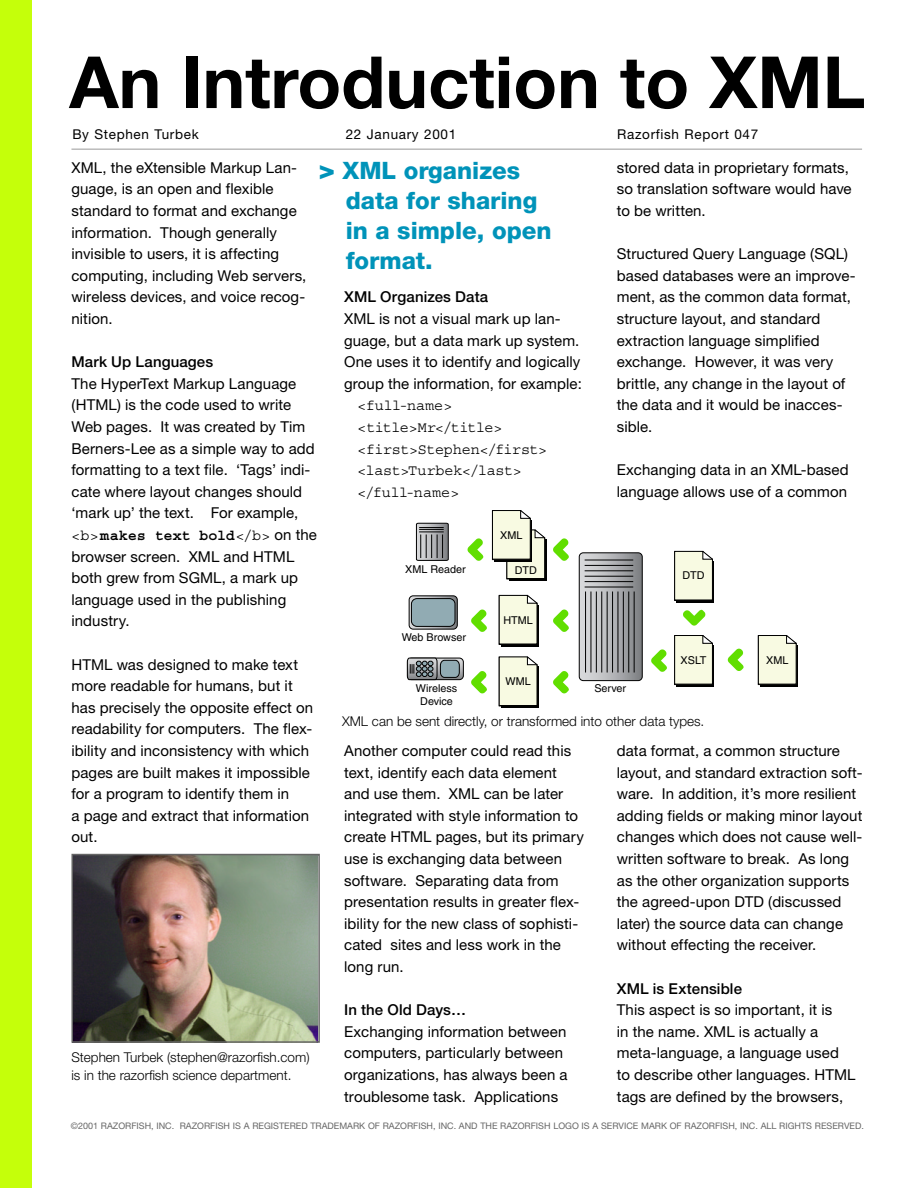
<style>
.page{position:relative;width:918px;height:1188px;background:#fff}
.page>*{position:absolute;margin:0;border:0;box-sizing:border-box;transform-origin:0 0}
.t1{font:700 72px "Helvetica Neue";color:#000}
.t2{font:800 24px/30px "Helvetica Neue";color:#0093b9}
.t3{font:15px/21.6px "Helvetica Neue";letter-spacing:.005em;color:#000}
.t4{font:15px "Courier";letter-spacing:-.015em;color:#000}
.t5{font:15px "Courier";letter-spacing:-.035em;color:#000}
.t6{font:500 15px "Helvetica Neue";letter-spacing:.01em;color:#000}
.t7{font:300 13.5px/18px "Helvetica Neue";color:#000}
.t8{font:13.5px "Helvetica Neue";letter-spacing:.05em;color:#000}
.t9{font:10.8px/13px "Helvetica";color:#000;text-align:center}
.t10{font:9px "Helvetica Neue";color:#666}
.s1{font-size:27px}
.s2{font-weight:500}
.s3{font-family:"Courier"}
.s4{font-family:"Courier";font-weight:700}
</style>
<div class="page">
<img style="left:74px;top:857px;width:243px;height:183px">
<div style="left:71px;top:854px;width:249px;height:189px;border:2px solid #666"></div>
<div style="left:677px;top:561px;width:37px;height:41px;background:#000"></div>
<svg style="left:674px;top:550px;width:39px;height:51px;background:#dddfcb"></svg>
<div style="left:677px;top:645px;width:37px;height:42px;background:#000"></div>
<svg style="left:674px;top:635px;width:39px;height:50px;background:#dedfcb"></svg>
<div style="left:761px;top:645px;width:37px;height:42px;background:#000"></div>
<svg style="left:757px;top:635px;width:40px;height:50px;background:#dddeca"></svg>
<svg style="left:579px;top:553px;width:63px;height:128px;background:#a8a9ac"></svg>
<div style="left:579px;top:552px;width:64px;height:129px;border:1px solid #000;border-radius:4px"></div>
<hr style="left:585px;top:592px;width:1px;height:81px;background:#000">
<hr style="left:591px;top:592px;width:1px;height:81px;background:#000">
<hr style="left:596px;top:592px;width:1px;height:81px;background:#000">
<hr style="left:601px;top:592px;width:1px;height:81px;background:#000">
<hr style="left:607px;top:592px;width:1px;height:81px;background:#000">
<hr style="left:612px;top:592px;width:1px;height:81px;background:#000">
<hr style="left:618px;top:592px;width:1px;height:81px;background:#000">
<hr style="left:623px;top:592px;width:1px;height:81px;background:#000">
<hr style="left:628px;top:592px;width:1px;height:81px;background:#000">
<hr style="left:634px;top:592px;width:1px;height:81px;background:#000">
<hr style="left:585px;top:587px;width:48px;height:1px;background:#000">
<hr style="left:585px;top:581px;width:48px;height:1px;background:#000">
<hr style="left:585px;top:576px;width:48px;height:1px;background:#000">
<hr style="left:585px;top:570px;width:48px;height:1px;background:#000">
<hr style="left:585px;top:565px;width:48px;height:1px;background:#000">
<hr style="left:585px;top:560px;width:48px;height:1px;background:#000">
<svg style="left:416px;top:522px;width:33px;height:39px"></svg>
<div style="left:501px;top:666px;width:38px;height:42px;background:#000"></div>
<svg style="left:498px;top:656px;width:40px;height:51px;background:#d9dac7"></svg>
<div style="left:501px;top:605px;width:38px;height:41px;background:#000"></div>
<svg style="left:498px;top:594px;width:40px;height:51px;background:#dbddc9"></svg>
<div style="left:509px;top:539px;width:37px;height:42px;background:#000"></div>
<svg style="left:492px;top:510px;width:54px;height:70px"></svg>
<svg style="left:408px;top:658px;width:55px;height:22px"></svg>
<div style="left:407px;top:658px;width:57px;height:22px;border:1px solid #000;border-radius:4px"></div>
<svg style="left:407px;top:658px;width:53px;height:22px"></svg>
<svg style="left:409px;top:596px;width:48px;height:33px"></svg>
<div style="left:409px;top:595px;width:49px;height:35px;border:1px solid #000;border-radius:4px"></div>
<div style="left:411px;top:599px;width:44px;height:27px;background:#91abb3;border-radius:6px"></div>
<div style="left:411px;top:598px;width:44px;height:29px;border:1px solid #000;border-radius:6px"></div>
<svg style="left:471px;top:609px;width:16px;height:23px"></svg>
<svg style="left:467px;top:538px;width:17px;height:23px"></svg>
<svg style="left:471px;top:671px;width:16px;height:23px"></svg>
<svg style="left:553px;top:609px;width:16px;height:23px"></svg>
<svg style="left:553px;top:538px;width:16px;height:23px"></svg>
<svg style="left:553px;top:671px;width:16px;height:23px"></svg>
<svg style="left:651px;top:649px;width:16px;height:23px"></svg>
<svg style="left:727px;top:648px;width:17px;height:23px"></svg>
<svg style="left:683px;top:609px;width:23px;height:17px"></svg>
<div style="left:0;top:0;width:31px;height:1188px;background:#c5ff0a"></div>
<hr style="left:71px;top:149px;width:791px;height:1px;background:#999">
<p class="t1" style="left:69px;top:38px;width:798px">An Introduction to XML</p>
<p class="t8" style="left:72px;top:126px;width:128px">By Stephen Turbek</p>
<p class="t8" style="left:346px;top:126px;width:112px">22 January 2001</p>
<p class="t8" style="left:617px;top:126px;width:143px">Razorfish Report 047</p>
<p class="t2" style="left:346px;top:155px;width:207px;text-indent:-27px"><span class="s1">&gt;</span> XML organizes data for sharing in a simple, open format.</p>
<p class="t3" style="left:617px;top:156px;width:236px">stored data in proprietary formats, so translation software would have to be written.</p>
<p class="t3" style="left:617px;top:243px;width:240px">Structured Query Language (SQL) based databases were an improve&shy;ment, as the common data format, structure layout, and standard extraction language simplified exchange. However, it was very brittle, any change in the layout of the data and it would be inacces&shy;sible.</p>
<p class="t3" style="left:617px;top:459px;width:233px">Exchanging data in an XML-based language allows use of a common</p>
<p class="t3" style="left:71px;top:156px;width:236px">XML, the eXtensible Markup Lan&shy;guage, is an open and flexible standard to format and exchange information. Though generally invisible to users, it is affecting computing, including Web servers, wireless devices, and voice recog&shy;nition.</p>
<p class="t3" style="left:71px;top:351px;width:247px"><span class="s2">Mark Up Languages<br></span>The HyperText Markup Language (HTML) is the code used to write<br>Web pages. It was created by Tim<br>Berners-Lee as a simple way to add formatting to a text file. ‘Tags’ indi&shy;cate where layout changes should ‘mark up’ the text. For example, <span class="s3">&lt;b&gt;</span><span class="s4">makes text bold</span><span class="s3">&lt;/b&gt;</span> on the browser screen. XML and HTML both grew from SGML, a mark up language used in the publishing industry.</p>
<p class="t3" style="left:71px;top:653px;width:243px">HTML was designed to make text more readable for humans, but it has precisely the opposite effect on readability for computers. The flex&shy;ibility and inconsistency with which pages are built makes it impossible for a program to identify them in<br>a page and extract that information out.</p>
<p class="t6" style="left:344px;top:288px;width:146px">XML Organizes Data</p>
<p class="t3" style="left:344px;top:308px;width:218px">XML is not a visual mark up lan-</p>
<p class="t3" style="left:344px;top:329px;width:237px">guage, but a data mark up system.</p>
<p class="t3" style="left:344px;top:351px;width:238px">One uses it to identify and logically</p>
<p class="t3" style="left:344px;top:372px;width:239px">group the information, for example:</p>
<p class="t4" style="left:358px;top:396px;width:96px">&lt;full-name&gt;</p>
<p class="t5" style="left:358px;top:418px;width:146px">&lt;title&gt;Mr&lt;/title&gt;</p>
<p class="t4" style="left:358px;top:440px;width:191px">&lt;first&gt;Stephen&lt;/first&gt;</p>
<p class="t4" style="left:358px;top:461px;width:165px">&lt;last&gt;Turbek&lt;/last&gt;</p>
<p class="t4" style="left:358px;top:483px;width:103px">&lt;/full-name&gt;</p>
<p class="t9" style="left:500px;top:528px;width:24px">XML</p>
<p class="t9" style="left:405px;top:563px;width:62px">XML Reader</p>
<p class="t9" style="left:515px;top:564px;width:24px">DTD</p>
<p class="t9" style="left:682px;top:569px;width:24px">DTD</p>
<p class="t9" style="left:503px;top:613px;width:31px">HTML</p>
<p class="t9" style="left:402px;top:630px;width:66px">Web Browser</p>
<p class="t9" style="left:681px;top:653px;width:27px">XSLT</p>
<p class="t9" style="left:766px;top:653px;width:24px">XML</p>
<p class="t9" style="left:506px;top:675px;width:27px">WML</p>
<p class="t9" style="left:594px;top:682px;width:33px">Server</p>
<p class="t9" style="left:416px;top:682px;width:43px">Wireless<br>Device</p>
<p class="t7" style="left:342px;top:712px;width:364px">XML can be sent directly, or transformed into other data types.</p>
<p class="t3" style="left:617px;top:740px;width:247px">data format, a common structure layout, and standard extraction soft&shy;ware. In addition, it’s more resilient adding fields or making minor layout changes which does not cause well&shy;written software to break. As long as the other organization supports the agreed-upon DTD (discussed later) the source data can change without effecting the receiver.</p>
<p class="t3" style="left:617px;top:977px;width:240px"><span class="s2">XML is Extensible<br></span>This aspect is so important, it is<br>in the name. XML is actually a meta-language, a language used to describe other languages. HTML tags are defined by the browsers,</p>
<p class="t3" style="left:344px;top:740px;width:241px">Another computer could read this text, identify each data element and use them. XML can be later integrated with style information to create HTML pages, but its primary use is exchanging data between software. Separating data from presentation results in greater flex&shy;ibility for the new class of sophisti&shy;cated sites and less work in the long run.</p>
<p class="t3" style="left:344px;top:999px;width:225px"><span class="s2">In the Old Days…<br></span>Exchanging information between computers, particularly between organizations, has always been a troublesome task. Applications</p>
<p class="t7" style="left:71px;top:1048px;width:240px">Stephen Turbek (stephen@razorfish.com) is in the razorfish science department.</p>
<p class="t10" style="left:71px;top:1121px;width:794px">©2001 RAZORFISH, INC. RAZORFISH IS A REGISTERED TRADEMARK OF RAZORFISH, INC. AND THE RAZORFISH LOGO IS A SERVICE MARK OF RAZORFISH, INC. ALL RIGHTS RESERVED.</p>
</div>
